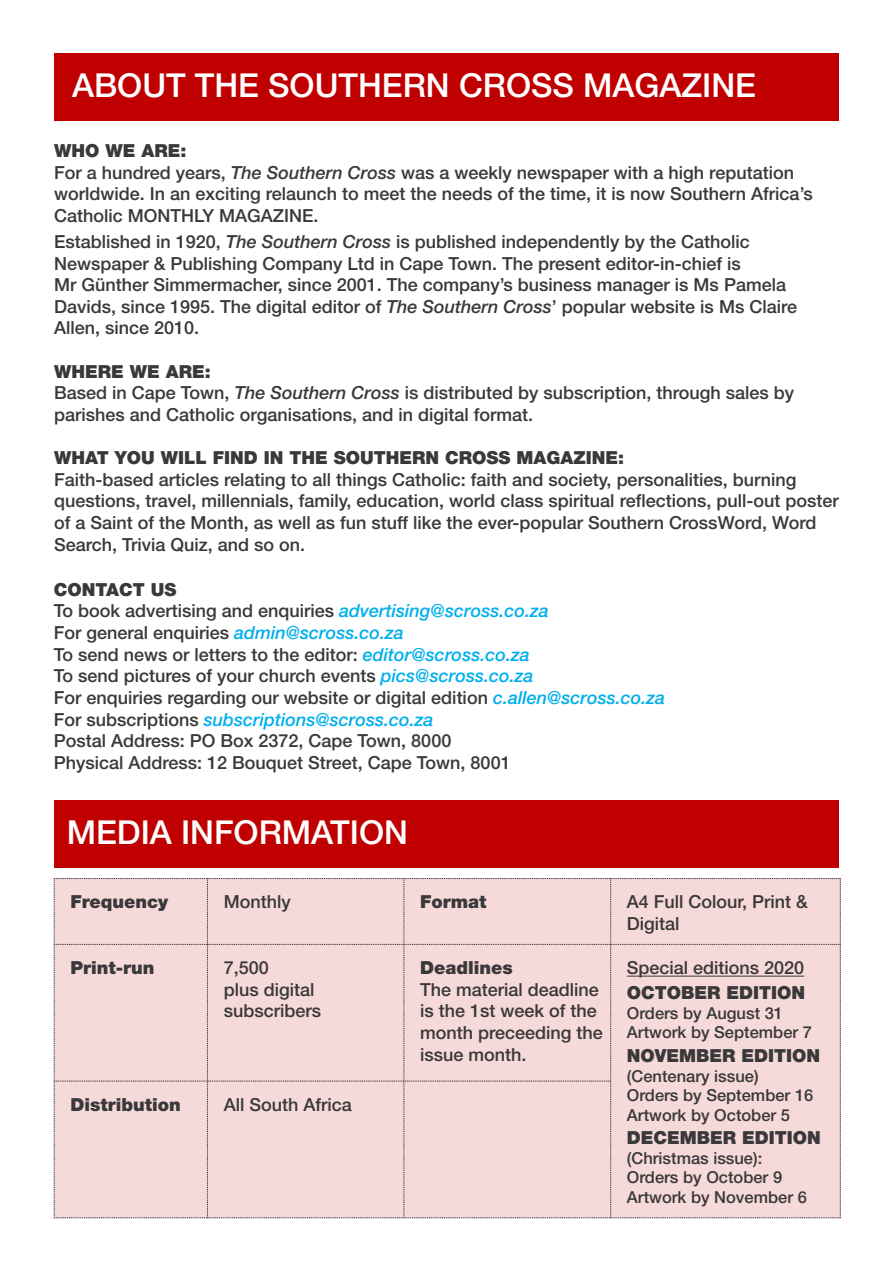
<style>
.page{position:relative;width:893px;height:1263px;background:#fff}
.page>*{position:absolute;margin:0;border:0;box-sizing:border-box;transform-origin:0 0}
.t1{font:500 33px "Helvetica Neue";color:#fff}
.t2{font:500 18px/21.6px "Helvetica Neue";color:#39383a}
.t3{font:900 18px "Helvetica Neue";color:#39383a}
.t4{font:500 16.5px/19.5px "Helvetica Neue";color:#39383a}
.s1{font-weight:900}
.s2{font-style:italic}
.s3{font-style:italic;color:#00afed}
</style>
<div class="page">
<div style="left:54px;top:53px;width:785px;height:68px;background:#c00000"></div>
<div style="left:54px;top:800px;width:785px;height:68px;background:#c00000"></div>
<div style="left:54px;top:878px;width:787px;height:340px;background:#f6d9d9"></div>
<h1 class="t1" style="left:72px;top:73px;width:686px">ABOUT THE SOUTHERN CROSS MAGAZINE</h1>
<p class="t2" style="left:54px;top:142px;width:760px"><span class="s1">WHO WE ARE:<br></span>For a hundred years, <span class="s2">The Southern Cross</span> was a weekly newspaper with a high reputation worldwide. In an exciting relaunch to meet the needs of the time, it is now Southern Africa’s Catholic MONTHLY MAGAZINE.</p>
<p class="t2" style="left:54px;top:232px;width:744px">Established in 1920, <span class="s2">The Southern Cross</span> is published independently by the Catholic Newspaper &amp; Publishing Company Ltd in Cape Town. The present editor-in-chief is<br>Mr Günther Simmermacher, since 2001. The company’s business manager is Ms Pamela Davids, since 1995. The digital editor of <span class="s2">The Southern Cross</span>’ popular website is Ms Claire Allen, since 2010.</p>
<p class="t2" style="left:54px;top:362px;width:742px"><span class="s1">WHERE WE ARE:<br></span>Based in Cape Town, <span class="s2">The Southern Cross</span> is distributed by subscription, through sales by parishes and Catholic organisations, and in digital format.</p>
<p class="t3" style="left:54px;top:451px;width:572px">WHAT YOU WILL FIND IN THE SOUTHERN CROSS MAGAZINE:</p>
<p class="t2" style="left:54px;top:470px;width:786px">Faith-based articles relating to all things Catholic: faith and society, personalities, burning questions, travel, millennials, family, education, world class spiritual reflections, pull-out poster of a Saint of the Month, as well as fun stuff like the ever-popular Southern CrossWord, Word Search, Trivia Quiz, and so on.</p>
<p class="t2" style="left:54px;top:580px;width:613px"><span class="s1">CONTACT US<br></span>To book advertising and enquiries <span class="s3">advertising@scross.co.za<br></span>For general enquiries <span class="s3">admin@scross.co.za<br></span>To send news or letters to the editor: <span class="s3">editor@scross.co.za<br></span>To send pictures of your church events <span class="s3">pics@scross.co.za<br></span>For enquiries regarding our website or digital edition <span class="s3">c.allen@scross.co.za </span>For subscriptions <span class="s3">subscriptions@scross.co.za<br></span>Postal Address: PO Box 2372, Cape Town, 8000<br>Physical Address: 12 Bouquet Street, Cape Town, 8001</p>
<h1 class="t1" style="left:67px;top:820px;width:343px">MEDIA INFORMATION</h1>
<p class="t3" style="left:70px;top:895px;width:99px">Frequency</p>
<p class="t2" style="left:224px;top:893px;width:69px">Monthly</p>
<p class="t3" style="left:420px;top:895px;width:68px">Format</p>
<p class="t2" style="left:627px;top:893px;width:183px">A4 Full Colour, Print &amp;<br>Digital</p>
<p class="t3" style="left:70px;top:961px;width:85px">Print-run</p>
<p class="t2" style="left:224px;top:959px;width:99px">7,500<br>plus digital subscribers</p>
<p class="t3" style="left:420px;top:961px;width:94px">Deadlines</p>
<p class="t2" style="left:627px;top:959px;width:179px">Special editions 2020</p>
<p class="t3" style="left:627px;top:986px;width:180px">OCTOBER EDITION</p>
<p class="t4" style="left:627px;top:1005px;width:187px">Orders by August 31<br>Artwork by September 7</p>
<p class="t3" style="left:627px;top:1049px;width:195px">NOVEMBER EDITION</p>
<p class="t4" style="left:627px;top:1068px;width:188px">(Centenary issue)<br>Orders by September 16<br>Artwork by October 5</p>
<p class="t3" style="left:627px;top:1131px;width:196px">DECEMBER EDITION</p>
<p class="t4" style="left:627px;top:1150px;width:182px">(Christmas issue):<br>Orders by October 9<br>Artwork by November 6</p>
<p class="t2" style="left:420px;top:980px;width:184px">The material deadline is the 1st week of the month preceeding the issue month.</p>
<p class="t3" style="left:70px;top:1098px;width:112px">Distribution</p>
<p class="t2" style="left:224px;top:1095px;width:130px">All South Africa</p>
</div>
